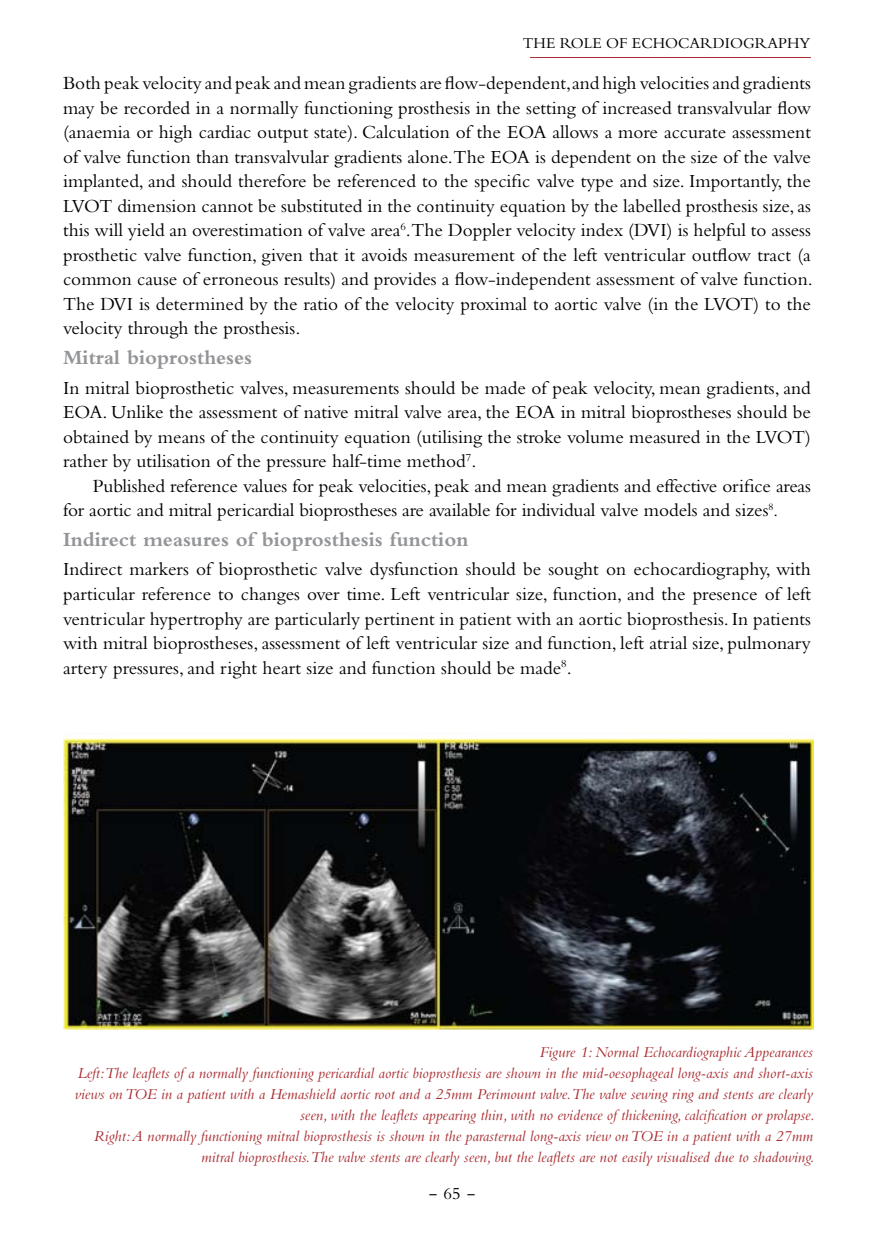
<style>
.page{position:relative;width:874px;height:1241px;background:#fff}
.page>*{position:absolute;margin:0;border:0;box-sizing:border-box;transform-origin:0 0}
.t1{font:21.88px "Bembo";color:#000}
.t2{font:700 21px "Bembo";color:#939598}
.t3{font:19.25px/24.5px "Bembo";color:#000;text-align:justify}
.t4{font:italic 15.75px/21px "Bembo";color:#a92c31;text-align:right}
.t5{font:15.75px "Bembo";color:#000}
.s1{font-size:17.5px}
</style>
<div class="page">
<hr style="left:530px;top:57px;width:280px;height:1px;background:#a92c31">
<img style="left:63px;top:735px;width:749px;height:294px">
<p class="t5" style="left:522px;top:34px;width:289px">The role of echocardiography</p>
<p class="t3" style="left:63px;top:71px;width:749px">Both peak velocity and peak and mean gradients are flow-dependent,and high velocities and gradients may be recorded in a normally functioning prosthesis in the setting of increased transvalvular flow (anaemia or high cardiac output state). Calculation of the EOA</p>
<p class="t3" style="left:552px;top:120px;width:260px">allows a more accurate assessment</p>
<p class="t3" style="left:63px;top:144px;width:750px;text-indent:472px">is dependent on the size of the valve implanted, and should therefore be referenced to the specific valve type and size. Importantly, the LVOT dimension cannot be substituted in the continuity equation by the labelled prosthesis size, as this will yield an overestimation of valve area<sup>6</sup>.The Doppler velocity index (DVI) is helpful to assess prosthetic valve function, given that it avoids measurement of the left ventricular outflow tract (a common cause of erroneous results) and provides a flow-independent assessment of valve function.<br>The DVI is determined by the ratio of the velocity proximal to aortic valve (in the LVOT) to the velocity through the prosthesis.</p>
<p class="t2" style="left:63px;top:346px;width:190px">Mitral bioprostheses</p>
<p class="t3" style="left:63px;top:375px;width:749px">In mitral bioprosthetic valves, measurements should be made of peak velocity, mean gradients, and<br>EOA</p>
<p class="t3" style="left:63px;top:144px;width:442px">of valve function than transvalvular gradients alone.The EOA</p>
<p class="t3" style="left:63px;top:399px;width:749px;text-indent:497px">in mitral bioprostheses should be obtained by means of the continuity equation (utilising the stroke volume measured in the LVOT) rather by utilisation of the pressure half-time method<sup>7</sup>.</p>
<p class="t3" style="left:63px;top:473px;width:749px;text-indent:30px">Published reference values for peak velocities, peak and mean gradients and effective orifice areas for aortic and mitral pericardial bioprostheses are available for individual valve models and sizes<sup>8</sup><span class="s1">.</span></p>
<p class="t2" style="left:63px;top:527px;width:407px">Indirect measures of bioprosthesis function</p>
<p class="t3" style="left:63px;top:556px;width:749px">Indirect markers of bioprosthetic valve dysfunction should be sought on echocardiography, with particular reference to changes over time. Left ventricular size, function, and the presence of left ventricular hypertrophy are particularly pertinent in patient with an aortic bioprosthesis. In patients with mitral bioprostheses, assessment of left ventricular size and function, left atrial size, pulmonary artery pressures, and right heart size and function should be made<sup>8</sup>.</p>
<p class="t3" style="left:103px;top:399px;width:427px">. Unlike the assessment of native mitral valve area, the EOA</p>
<p class="t4" style="left:75px;top:1041px;width:741px">Figure 1: Normal Echocardiographic Appearances<br>Left: The leaflets of a normally functioning pericardial aortic bioprosthesis are shown in the mid-oesophageal long-axis and short-axis views on TOE in a patient with a Hemashield aortic root and a 25mm Perimount valve. The valve sewing ring and stents are clearly seen, with the leaflets appearing thin, with no evidence of thickening, calcification or prolapse.<br>Right: A normally functioning mitral bioprosthesis is shown in the parasternal long-axis view on TOE in a patient with a 27mm mitral bioprosthesis. The valve stents are clearly seen, but the leaflets are not easily visualised due to shadowing.</p>
<p class="t1" style="left:428px;top:1179px;width:48px">- <span class="s1">65</span> -</p>
</div>
